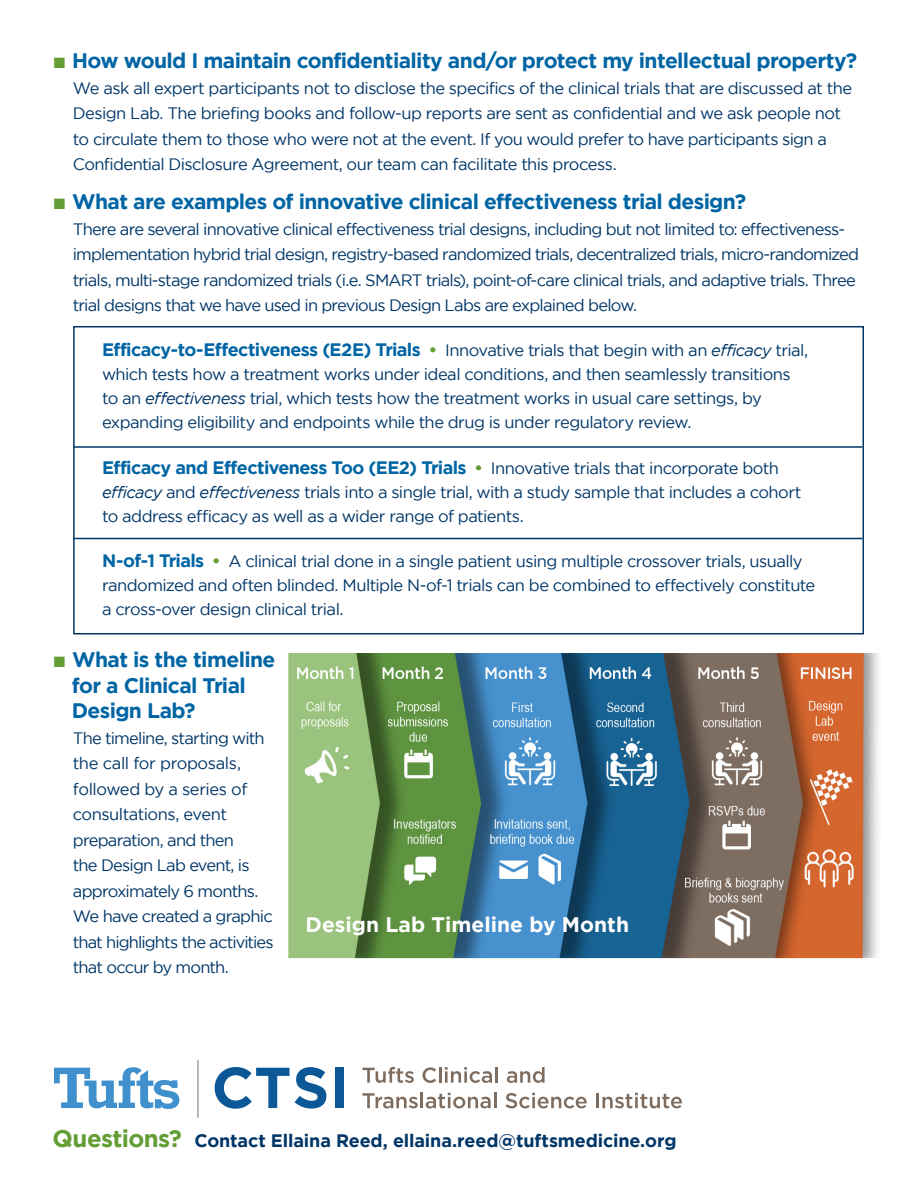
<style>
.page{position:relative;width:918px;height:1188px;background:#fff}
.page>*{position:absolute;margin:0;border:0;box-sizing:border-box;transform-origin:0 0}
.Questions{font:700 21px/25.5px "Gotham";letter-spacing:-.03em;color:#0065a4}
.Opening_paragraphs{font:700 21px "Gotham";color:#fff}
.Opening_paragraphs-2{font:700 18px "Gotham";letter-spacing:-.035em;color:#0065a4}
.Opening_paragraphs-3{font:700 18px "Gotham";letter-spacing:-.01em;color:#003667}
.Opening_paragraphs-4{font:16.5px/25.5px "Gotham";letter-spacing:-.04em;color:#003667}
.s1{color:#639d34}
.s2{font-weight:700;font-size:18px;color:#0065a4}
.s3{font-family:"Gill Sans";font-weight:700;font-size:18px;color:#639d34}
.s4{font-style:italic}
.s5{font-family:"Gill Sans";color:#639d34}
.s6{font-weight:400;font-size:16.5px;color:#003667}
.s7{font-size:24px;color:#639d34}
</style>
<div class="page">
<svg style="left:602px;top:1093px;width:80px;height:15px"></svg>
<hr style="left:596px;top:1093px;width:3px;height:15px;background:#7e6d5f">
<svg style="left:506px;top:1093px;width:81px;height:15px"></svg>
<svg style="left:362px;top:1093px;width:134px;height:15px"></svg>
<svg style="left:507px;top:1067px;width:38px;height:16px"></svg>
<hr style="left:495px;top:1067px;width:3px;height:16px;background:#7e6d5f">
<svg style="left:423px;top:1067px;width:69px;height:16px"></svg>
<svg style="left:362px;top:1067px;width:52px;height:16px"></svg>
<div style="left:336px;top:1068px;width:8px;height:40px;background:#0c5896"></div>
<svg style="left:295px;top:1067px;width:31px;height:42px"></svg>
<svg style="left:215px;top:1067px;width:74px;height:42px"></svg>
<hr style="left:198px;top:1060px;width:1px;height:58px;background:#7e6d5f">
<svg style="left:54px;top:1067px;width:125px;height:42px"></svg>
<div style="left:73px;top:326px;width:791px;height:308px;border:2px solid #003667"></div>
<hr style="left:73px;top:446px;width:789px;height:2px;background:#003667">
<hr style="left:73px;top:538px;width:789px;height:1px;background:#003667">
<img style="left:288px;top:653px;width:591px;height:306px">
<p class="Questions" style="left:54px;top:48px;width:805px"><span class="s1">■</span> How would I maintain confidentiality and/or protect my intellectual property?</p>
<p class="Opening_paragraphs-4" style="left:73px;top:75px;width:781px">We ask all expert participants not to disclose the specifics of the clinical trials that are discussed at the Design Lab. The briefing books and follow-up reports are sent as confidential and we ask people not to circulate them to those who were not at the event. If you would prefer to have participants sign a Confidential Disclosure Agreement, our team can facilitate this process.</p>
<p class="Questions" style="left:54px;top:189px;width:694px"><span class="s1">■</span> What are examples of innovative clinical effectiveness trial design?</p>
<p class="Opening_paragraphs-4" style="left:73px;top:216px;width:788px">There are several innovative clinical effectiveness trial designs, including but not limited to: effectiveness&shy;implementation hybrid trial design, registry-based randomized trials, decentralized trials, micro-randomized trials, multi-stage randomized trials (i.e. SMART trials), point-of-care clinical trials, and adaptive trials. Three trial designs that we have used in previous Design Labs are explained below.</p>
<p class="Opening_paragraphs-4" style="left:102px;top:338px;width:708px;line-height:24px"><span class="s2">Efficacy-to-Effectiveness (E2E) Trials</span> <span class="s3">•</span> Innovative trials that begin with an <span class="s4">efficacy</span> trial, which tests how a treatment works under ideal conditions, and then seamlessly transitions to an <span class="s4">effectiveness</span> trial, which tests how the treatment works in usual care settings, by expanding eligibility and endpoints while the drug is under regulatory review.</p>
<p class="Opening_paragraphs-2" style="left:102px;top:457px;width:678px">Efficacy and Effectiveness Too (EE2) Trials <span class="s5">•</span> <span class="s6">Innovative trials that incorporate both</span></p>
<p class="Opening_paragraphs-4" style="left:102px;top:480px;width:701px;line-height:24px"><span class="s4">efficacy</span> and <span class="s4">effectiveness</span> trials into a single trial, with a study sample that includes a cohort to address efficacy as well as a wider range of patients.</p>
<p class="Opening_paragraphs-4" style="left:102px;top:549px;width:715px;line-height:24px"><span class="s2">N-of-1 Trials</span> <span class="s3">•</span> A clinical trial done in a single patient using multiple crossover trials, usually randomized and often blinded. Multiple N-of-1 trials can be combined to effectively constitute a cross-over design clinical trial.</p>
<p class="Questions" style="left:72px;top:647px;width:205px;text-indent:-18px"><span class="s1">■</span> What is the timeline for a Clinical Trial<br>Design Lab?</p>
<p class="Opening_paragraphs-4" style="left:73px;top:725px;width:202px">The timeline, starting with the call for proposals, followed by a series of consultations, event preparation, and then<br>the Design Lab event, is approximately 6 months.<br>We have created a graphic that highlights the activities that occur by month.</p>
<p class="Opening_paragraphs" style="left:306px;top:913px;width:325px">Design Lab Timeline by Month</p>
<p class="Opening_paragraphs-3" style="left:52px;top:1131px;width:626px"><span class="s7">Questions?</span> Contact Ellaina Reed, ellaina.reed@tuftsmedicine.org</p>
</div>
